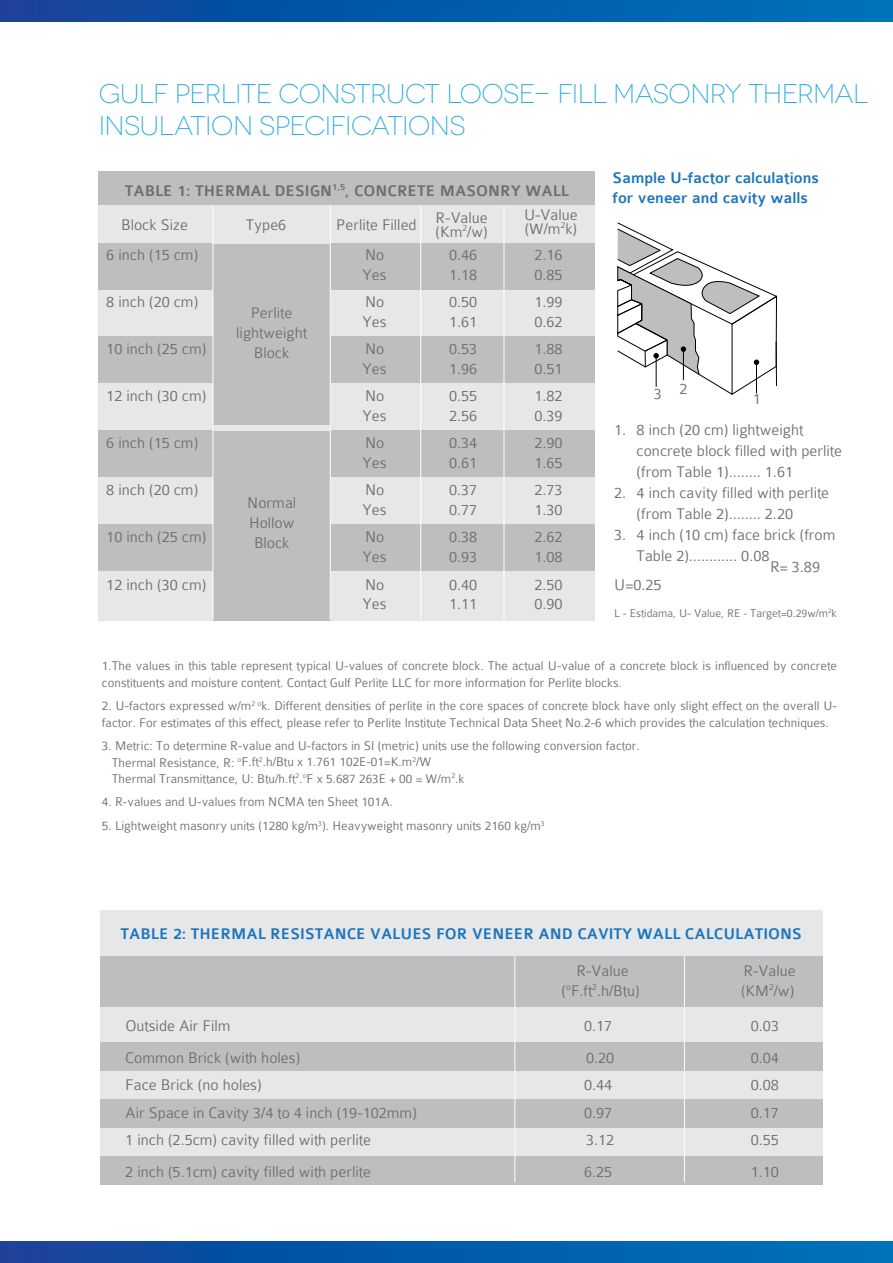
<style>
.page{position:relative;width:893px;height:1263px;background:#fff}
.page>*{position:absolute;margin:0;border:0;box-sizing:border-box;transform-origin:0 0}
.t1{font:300 27px/32.4px "Novecentowide";letter-spacing:-.025em;color:#27aae1}
.t2{font:300 16.5px/19.8px "Colaborate";color:#6d6e71}
.t3{font:500 16.5px/19.8px "Colaborate";color:#1c75bc}
.t4{font:500 16.5px "Colaborate";color:#6d6e71}
.t5{font:300 13.5px/16.2px "Colaborate";color:#6d6e71}
.t6{font:300 12px "Colaborate";color:#6d6e71}
</style>
<div class="page">
<div style="left:99px;top:205px;width:496px;height:416px;background:#e6e7e8"></div>
<div style="left:99px;top:244px;width:114px;height:46px;background:#bcbec0"></div>
<div style="left:330px;top:244px;width:265px;height:46px;background:#bcbec0"></div>
<div style="left:213px;top:244px;width:117px;height:180px;background:#bcbec0"></div>
<div style="left:99px;top:337px;width:114px;height:46px;background:#bcbec0"></div>
<div style="left:330px;top:337px;width:265px;height:46px;background:#bcbec0"></div>
<div style="left:99px;top:431px;width:114px;height:46px;background:#bcbec0"></div>
<div style="left:330px;top:431px;width:265px;height:46px;background:#bcbec0"></div>
<div style="left:213px;top:431px;width:117px;height:190px;background:#bcbec0"></div>
<div style="left:99px;top:525px;width:114px;height:46px;background:#bcbec0"></div>
<div style="left:330px;top:525px;width:265px;height:46px;background:#bcbec0"></div>
<div style="left:99px;top:171px;width:496px;height:34px;background:#bcbec0"></div>
<hr style="left:330px;top:205px;width:1px;height:415px;background:#fff">
<hr style="left:213px;top:205px;width:1px;height:415px;background:#fff">
<hr style="left:420px;top:205px;width:1px;height:415px;background:#fff">
<hr style="left:504px;top:205px;width:1px;height:415px;background:#fff">
<svg style="left:617px;top:222px;width:160px;height:173px"></svg>
<div style="left:100px;top:910px;width:722px;height:274px;background:#e6e7e8"></div>
<div style="left:100px;top:956px;width:722px;height:51px;background:#bcbec0"></div>
<div style="left:100px;top:1042px;width:722px;height:29px;background:#bcbec0"></div>
<div style="left:100px;top:1099px;width:722px;height:28px;background:#bcbec0"></div>
<div style="left:100px;top:1156px;width:722px;height:28px;background:#bcbec0"></div>
<hr style="left:514px;top:956px;width:1px;height:226px;background:#fff">
<hr style="left:684px;top:956px;width:1px;height:226px;background:#fff">
<svg style="left:0;top:0;width:893px;height:21px"></svg>
<svg style="left:0;top:1241px;width:893px;height:22px"></svg>
<h1 class="t1" style="left:99px;top:78px;width:771px">GULF PERLITE CONSTRUCT LOOSE- FILL MASONRY THERMAL<br>INSULATION SPECIFICATIONS</h1>
<p class="t4" style="left:125px;top:182px;width:446px">TABLE 1: THERMAL DESIGN<sup>1,5</sup>, CONCRETE MASONRY WALL</p>
<p class="t2" style="left:121px;top:215px;width:68px">Block Size</p>
<p class="t2" style="left:336px;top:215px;width:82px">Perlite Filled</p>
<p class="t2" style="left:524px;top:208px;width:55px;line-height:13.5px">U-Value (W/m<sup>2</sup>k)</p>
<p class="t2" style="left:246px;top:215px;width:42px">Type6</p>
<p class="t2" style="left:436px;top:211px;width:54px;line-height:13.5px">R-Value (Km<sup>2</sup>/w)</p>
<p class="t2" style="left:106px;top:245px;width:93px">6 inch (15 cm)</p>
<p class="t2" style="left:365px;top:245px;width:21px">No</p>
<p class="t2" style="left:449px;top:245px;width:30px">0.46</p>
<p class="t2" style="left:534px;top:245px;width:30px">2.16</p>
<p class="t2" style="left:363px;top:265px;width:26px">Yes</p>
<p class="t2" style="left:449px;top:265px;width:30px">1.18</p>
<p class="t2" style="left:534px;top:265px;width:30px">0.85</p>
<p class="t2" style="left:106px;top:292px;width:93px">8 inch (20 cm)</p>
<p class="t2" style="left:365px;top:292px;width:21px">No</p>
<p class="t2" style="left:449px;top:292px;width:30px">0.50</p>
<p class="t2" style="left:534px;top:292px;width:30px">1.99</p>
<p class="t2" style="left:363px;top:312px;width:26px">Yes</p>
<p class="t2" style="left:449px;top:312px;width:30px">1.61</p>
<p class="t2" style="left:534px;top:312px;width:30px">0.62</p>
<p class="t2" style="left:106px;top:339px;width:101px">10 inch (25 cm)</p>
<p class="t2" style="left:365px;top:339px;width:21px">No</p>
<p class="t2" style="left:449px;top:339px;width:30px">0.53</p>
<p class="t2" style="left:534px;top:339px;width:30px">1.88</p>
<p class="t2" style="left:363px;top:359px;width:26px">Yes</p>
<p class="t2" style="left:449px;top:359px;width:30px">1.96</p>
<p class="t2" style="left:534px;top:359px;width:30px">0.51</p>
<p class="t2" style="left:106px;top:386px;width:101px">12 inch (30 cm)</p>
<p class="t2" style="left:365px;top:386px;width:21px">No</p>
<p class="t2" style="left:449px;top:386px;width:30px">0.55</p>
<p class="t2" style="left:534px;top:386px;width:30px">1.82</p>
<p class="t2" style="left:363px;top:406px;width:26px">Yes</p>
<p class="t2" style="left:449px;top:406px;width:30px">2.56</p>
<p class="t2" style="left:534px;top:406px;width:30px">0.39</p>
<p class="t2" style="left:106px;top:433px;width:93px">6 inch (15 cm)</p>
<p class="t2" style="left:365px;top:433px;width:21px">No</p>
<p class="t2" style="left:449px;top:433px;width:30px">0.34</p>
<p class="t2" style="left:534px;top:433px;width:30px">2.90</p>
<p class="t2" style="left:363px;top:453px;width:26px">Yes</p>
<p class="t2" style="left:449px;top:453px;width:30px">0.61</p>
<p class="t2" style="left:534px;top:453px;width:30px">1.65</p>
<p class="t2" style="left:106px;top:480px;width:93px">8 inch (20 cm)</p>
<p class="t2" style="left:365px;top:480px;width:21px">No</p>
<p class="t2" style="left:449px;top:480px;width:30px">0.37</p>
<p class="t2" style="left:534px;top:480px;width:30px">2.73</p>
<p class="t2" style="left:363px;top:500px;width:26px">Yes</p>
<p class="t2" style="left:449px;top:500px;width:30px">0.77</p>
<p class="t2" style="left:534px;top:500px;width:30px">1.30</p>
<p class="t2" style="left:106px;top:527px;width:101px">10 inch (25 cm)</p>
<p class="t2" style="left:365px;top:527px;width:21px">No</p>
<p class="t2" style="left:449px;top:527px;width:30px">0.38</p>
<p class="t2" style="left:534px;top:527px;width:30px">2.62</p>
<p class="t2" style="left:363px;top:547px;width:26px">Yes</p>
<p class="t2" style="left:449px;top:547px;width:30px">0.93</p>
<p class="t2" style="left:534px;top:547px;width:30px">1.08</p>
<p class="t2" style="left:106px;top:574px;width:101px">12 inch (30 cm)</p>
<p class="t2" style="left:365px;top:574px;width:21px">No</p>
<p class="t2" style="left:449px;top:574px;width:30px">0.40</p>
<p class="t2" style="left:534px;top:574px;width:30px">2.50</p>
<p class="t2" style="left:363px;top:594px;width:26px">Yes</p>
<p class="t2" style="left:449px;top:594px;width:30px">1.11</p>
<p class="t2" style="left:534px;top:594px;width:30px">0.90</p>
<p class="t2" style="left:236px;top:303px;width:72px;text-align:center">Perlite lightweight<br>Block</p>
<p class="t2" style="left:247px;top:493px;width:50px;text-align:center">Normal<br>Hollow<br>Block</p>
<p class="t3" style="left:613px;top:168px;width:208px">Sample U-factor calculations for veneer and cavity walls</p>
<p class="t2" style="left:654px;top:381px;width:35px">3 2</p>
<p class="t2" style="left:753px;top:389px;width:10px">1</p>
<p class="t2" style="left:637px;top:419px;width:207px;line-height:21px;text-indent:-22px">1. 8 inch (20 cm) lightweight concrete block filled with perlite (from Table 1)........ 1.61</p>
<p class="t2" style="left:637px;top:482px;width:194px;line-height:21px;text-indent:-22px">2. 4 inch cavity filled with perlite (from Table 2)........ 2.20</p>
<p class="t2" style="left:637px;top:524px;width:200px;line-height:21px;text-indent:-22px">3. 4 inch (10 cm) face brick (from<br>Table 2)............ 0.08</p>
<p class="t2" style="left:770px;top:557px;width:51px">R= 3.89</p>
<p class="t6" style="left:614px;top:607px;width:224px">L - Estidama, U- Value, RE - Target=0.29w/m<sup>2</sup>k</p>
<p class="t2" style="left:614px;top:575px;width:49px">U=0.25</p>
<p class="t5" style="left:102px;top:658px;width:737px">1.The values in this table represent typical U-values of concrete block. The actual U-value of a concrete block is influenced by concrete constituents and moisture content. Contact Gulf Perlite LLC for more information for Perlite blocks.</p>
<p class="t5" style="left:102px;top:698px;width:737px">2. U-factors expressed w/m<sup>2</sup> <sup>o</sup>k. Different densities of perlite in the core spaces of concrete block have only slight effect on the overall U&shy;factor. For estimates of this effect, please refer to Perlite Institute Technical Data Sheet No.2-6 which provides the calculation techniques.</p>
<p class="t5" style="left:112px;top:738px;width:530px;text-indent:-10px">3. Metric: To determine R-value and U-factors in SI (metric) units use the following conversion factor.<br>Thermal Resistance, R: <sup>o</sup>F.ft<sup>2</sup>.h/Btu x 1.761 102E-01=K.m<sup>2</sup>/W<br>Thermal Transmittance, U: Btu/h.ft<sup>2</sup>.<sup>o</sup>F x 5.687 263E + 00 = W/m<sup>2</sup>.k</p>
<p class="t5" style="left:102px;top:794px;width:293px">4. R-values and U-values from NCMA ten Sheet 101A.</p>
<p class="t5" style="left:102px;top:818px;width:444px">5. Lightweight masonry units (1280 kg/m<sup>3</sup>). Heavyweight masonry units 2160 kg/m<sup>3</sup></p>
<p class="t3" style="left:121px;top:924px;width:683px">TABLE 2: THERMAL RESISTANCE VALUES FOR VENEER AND CAVITY WALL CALCULATIONS</p>
<p class="t2" style="left:562px;top:961px;width:79px;text-align:center">R-Value (<sup>o</sup>F.ft<sup>2</sup>.h/Btu)</p>
<p class="t2" style="left:741px;top:961px;width:56px">R-Value (KM<sup>2</sup>/w)</p>
<p class="t2" style="left:125px;top:1016px;width:107px">Outside Air Film</p>
<p class="t2" style="left:584px;top:1016px;width:30px">0.17</p>
<p class="t2" style="left:751px;top:1016px;width:30px">0.03</p>
<p class="t2" style="left:125px;top:1048px;width:176px">Common Brick (with holes)</p>
<p class="t2" style="left:586px;top:1048px;width:30px">0.20</p>
<p class="t2" style="left:751px;top:1048px;width:30px">0.04</p>
<p class="t2" style="left:125px;top:1075px;width:138px">Face Brick (no holes)</p>
<p class="t2" style="left:584px;top:1075px;width:30px">0.44</p>
<p class="t2" style="left:751px;top:1075px;width:30px">0.08</p>
<p class="t2" style="left:125px;top:1102px;width:293px">Air Space in Cavity 3/4 to 4 inch (19-102mm)</p>
<p class="t2" style="left:584px;top:1102px;width:30px">0.97</p>
<p class="t2" style="left:751px;top:1102px;width:30px">0.17</p>
<p class="t2" style="left:125px;top:1130px;width:247px">1 inch (2.5cm) cavity filled with perlite</p>
<p class="t2" style="left:586px;top:1130px;width:30px">3.12</p>
<p class="t2" style="left:751px;top:1130px;width:30px">0.55</p>
<p class="t2" style="left:125px;top:1162px;width:247px">2 inch (5.1cm) cavity filled with perlite</p>
<p class="t2" style="left:584px;top:1162px;width:30px">6.25</p>
<p class="t2" style="left:751px;top:1162px;width:30px">1.10</p>
</div>
